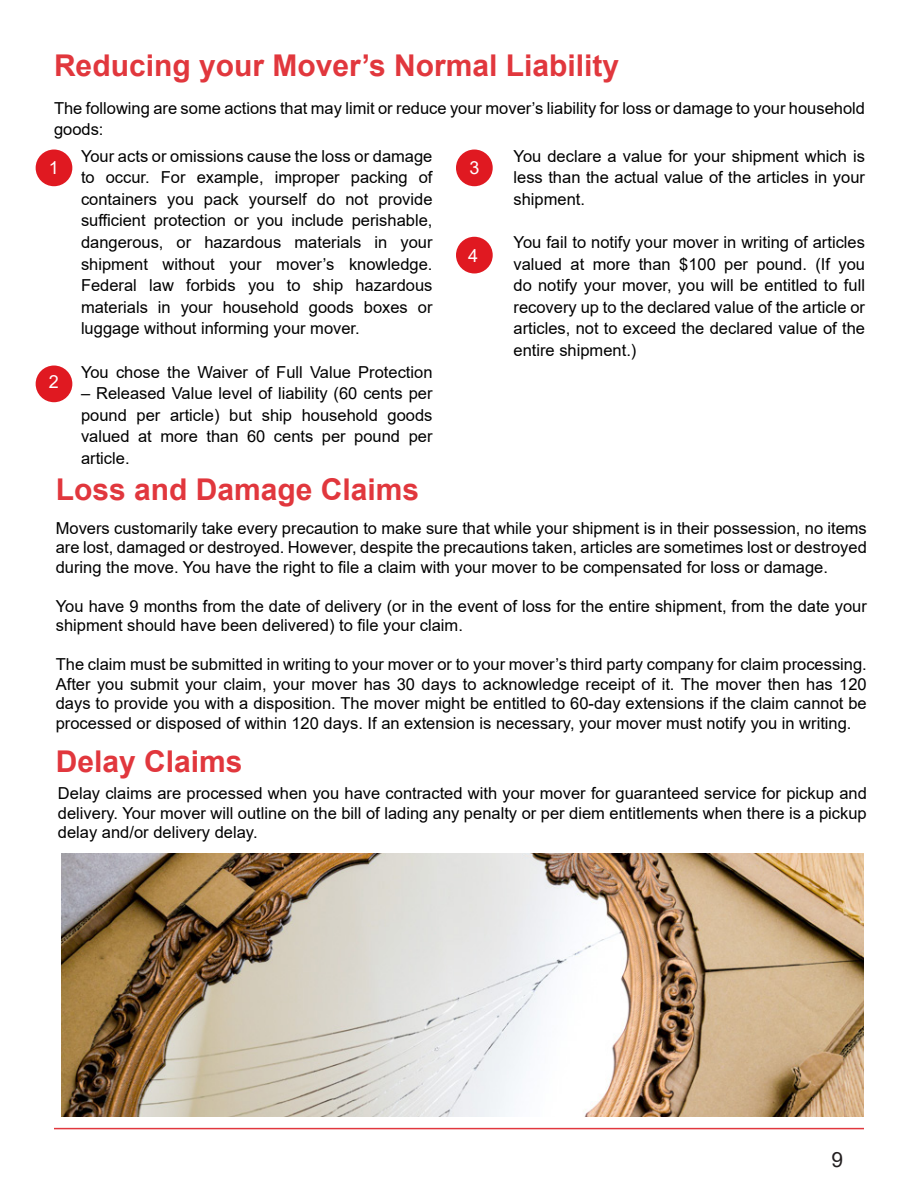
<style>
.page{position:relative;width:918px;height:1188px;background:#fff}
.page>*{position:absolute;margin:0;border:0;box-sizing:border-box;transform-origin:0 0}
.t1{font:700 30px "Arial";color:#e1373d}
.t2{font:21px "Arial";color:#231f20}
.t3{font:18px "Arial";color:#fff}
.t4{font:16.5px/21.6px "Arial";color:#000;text-align:justify}
</style>
<div class="page">
<hr style="left:54px;top:1128px;width:810px;height:1px;background:#e1373d">
<div style="left:36px;top:150px;width:36px;height:36px;background:#e01921;border-radius:50%"></div>
<div style="left:36px;top:366px;width:36px;height:36px;background:#e01921;border-radius:50%"></div>
<div style="left:456px;top:150px;width:37px;height:36px;background:#e01921;border-radius:50%"></div>
<div style="left:456px;top:237px;width:37px;height:36px;background:#e01921;border-radius:50%"></div>
<img style="left:62px;top:853px;width:802px;height:264px">
<p class="t1" style="left:54px;top:44px;width:567px">Reducing your Mover’s Normal Liability</p>
<p class="t4" style="left:54px;top:97px;width:813px">The following are some actions that may limit or reduce your mover’s liability for loss or damage to your household goods:</p>
<p class="t3" style="left:49px;top:156px;width:12px">1</p>
<p class="t3" style="left:49px;top:370px;width:12px">2</p>
<p class="t4" style="left:81px;top:145px;width:353px">Your acts or omissions cause the loss or damage to occur. For example, improper packing of containers you pack yourself do not provide sufficient protection or you include perishable, dangerous, or hazardous materials in your shipment without your mover’s knowledge.<br>Federal law forbids you to ship hazardous materials in your household goods boxes or luggage without informing your mover.</p>
<p class="t4" style="left:81px;top:361px;width:353px">You chose the Waiver of Full Value Protection</p>
<p class="t4" style="left:81px;top:382px;width:353px">– Released Value level of liability (60 cents per pound per article) but ship household goods valued at more than 60 cents per pound per article.</p>
<p class="t1" style="left:56px;top:469px;width:365px">Loss and Damage Claims</p>
<p class="t3" style="left:469px;top:156px;width:12px">3</p>
<p class="t3" style="left:468px;top:243px;width:12px">4</p>
<p class="t4" style="left:514px;top:145px;width:353px">You declare a value for your shipment which is less than the actual value of the articles in your shipment.</p>
<p class="t4" style="left:514px;top:231px;width:353px">You fail to notify your mover in writing of articles valued at more than $100 per pound. (If you do notify your mover, you will be entitled to full recovery up to the declared value of the article or articles, not to exceed the declared value of the entire shipment.)</p>
<p class="t4" style="left:56px;top:518px;width:813px;line-height:19.5px">Movers customarily take every precaution to make sure that while your shipment is in their possession, no items are lost, damaged or destroyed. However, despite the precautions taken, articles are sometimes lost or destroyed during the move. You have the right to file a claim with your mover to be compensated for loss or damage.</p>
<p class="t4" style="left:56px;top:596px;width:813px;line-height:19.5px">You have 9 months from the date of delivery (or in the event of loss for the entire shipment, from the date your shipment should have been delivered) to file your claim.</p>
<p class="t4" style="left:56px;top:654px;width:813px;line-height:19.5px">The claim must be submitted in writing to your mover or to your mover’s third party company for claim processing.<br>After you submit your claim, your mover has 30 days to acknowledge receipt of it. The mover then has 120 days to provide you with a disposition. The mover might be entitled to 60-day extensions if the claim cannot be processed or disposed of within 120 days. If an extension is necessary, your mover must notify you in writing.</p>
<p class="t1" style="left:56px;top:741px;width:188px">Delay Claims</p>
<p class="t4" style="left:58px;top:784px;width:810px;line-height:19.5px">Delay claims are processed when you have contracted with your mover for guaranteed service for pickup and delivery. Your mover will outline on the bill of lading any penalty or per diem entitlements when there is a pickup delay and/or delivery delay.</p>
<p class="t2" style="left:832px;top:1145px;width:13px">9</p>
</div>
